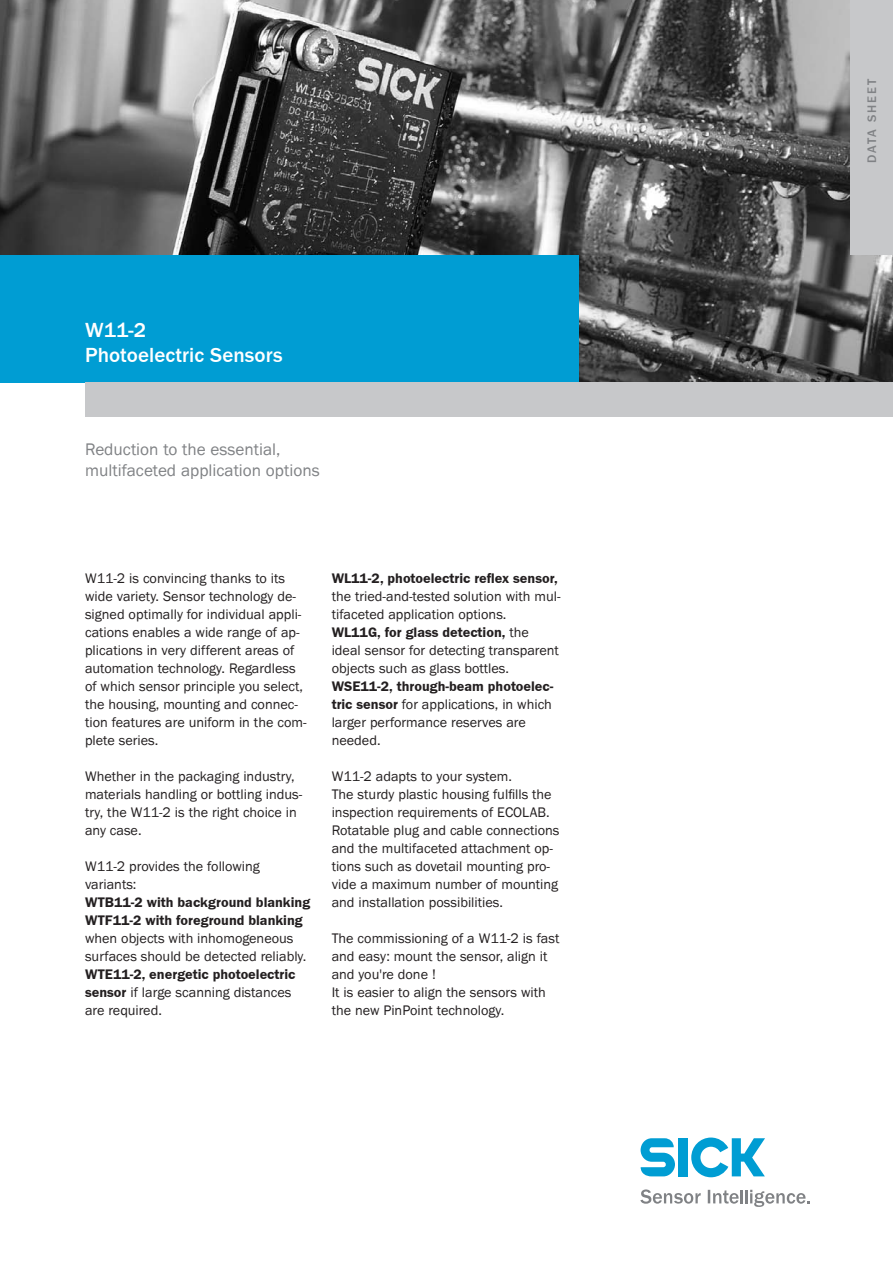
<style>
.page{position:relative;width:893px;height:1263px;background:#fff}
.page>*{position:absolute;margin:0;border:0;box-sizing:border-box;transform-origin:0 0}
.t1{font:500 21px/25.5px "SICK Franklin";letter-spacing:.005em;color:#fff}
.t2{font:17.25px/21px "SICK Franklin";color:#808285}
.t3{font:14.25px/18px "SICK Franklin";color:#231f20}
.t4{font:700 14.25px/18px "SICK Franklin";color:#231f20}
.t5{font:500 12.75px "SICK Franklin";letter-spacing:.15em;color:#808285}
.s1{font-weight:400}
.s2{font-weight:700}
</style>
<div class="page">
<img style="left:0;top:0;width:893px;height:383px">
<svg style="left:641px;top:1138px;width:34px;height:38px"></svg>
<div style="left:678px;top:1138px;width:9px;height:38px;background:#009dd3"></div>
<svg style="left:691px;top:1137px;width:74px;height:40px"></svg>
<svg style="left:640px;top:1189px;width:61px;height:15px"></svg>
<svg style="left:708px;top:1190px;width:102px;height:17px"></svg>
<div style="left:0;top:255px;width:578px;height:128px;background:#009dd3"></div>
<div style="left:85px;top:383px;width:808px;height:34px;background:#c7c8ca"></div>
<div style="left:850px;top:0;width:43px;height:255px;background:#c7c8ca"></div>
<h1 class="t1" style="left:85px;top:317px;width:199px">W11-2<br>Photoelectric Sensors</h1>
<p class="t2" style="left:85px;top:438px;width:236px">Reduction to the essential, multifaceted application options</p>
<p class="t3" style="left:85px;top:569px;width:223px">W11-2 is convincing thanks to its wide variety. Sensor technology de&shy;signed optimally for individual appli&shy;cations enables a wide range of ap&shy;plications in very different areas of automation technology. Regardless of which sensor principle you select, the housing, mounting and connec&shy;tion features are uniform in the com&shy;plete series.</p>
<p class="t3" style="left:85px;top:767px;width:219px">Whether in the packaging indus try, materials handling or bottling indus&shy;try, the W11-2 is the right choice in any case.</p>
<p class="t3" style="left:85px;top:857px;width:176px">W11-2 provides the following variants:</p>
<p class="t4" style="left:85px;top:893px;width:227px">WTB11-2 with background blanking<br>WTF11-2 with foreground blanking</p>
<p class="t3" style="left:85px;top:929px;width:223px">when objects with inhomogeneous surfaces should be detected reliably.</p>
<p class="t4" style="left:85px;top:965px;width:212px">WTE11-2, energetic photoelectric sensor <span class="s1">if large scanning distances are required.</span></p>
<p class="t4" style="left:332px;top:569px;width:228px">WL11-2, photoelectric reflex sensor,</p>
<p class="t3" style="left:332px;top:587px;width:230px">the tried-and-tested solution with mul&shy;tifaceted application options.<br><span class="s2">WL11G, for glass detection,</span> the ideal sensor for detecting transparent objects such as glass bottles.</p>
<p class="t3" style="left:332px;top:676px;width:223px"><span class="s2">WSE11-2, through-beam photoelec&shy;tric sensor</span> for applications, in which larger performance reserves are needed.</p>
<p class="t3" style="left:332px;top:766px;width:229px">W11-2 adapts to your system.<br>The sturdy plastic housing fulfills the inspection requirements of ECOLAB.<br>Rotatable plug and cable connections and the multifaceted attachment op&shy;tions such as dovetail mounting pro&shy;vide a maximum number of mounting and installation possibilities.</p>
<p class="t3" style="left:332px;top:928px;width:229px">The commissioning of a W11-2 is fast and easy: mount the sensor, align it and you're done !<br>It is easier to align the sensors with the new PinPoint technology.</p>
<p class="t5" style="left:865px;top:163px;width:86px;rotate:-90deg">DATA SHEET</p>
</div>
